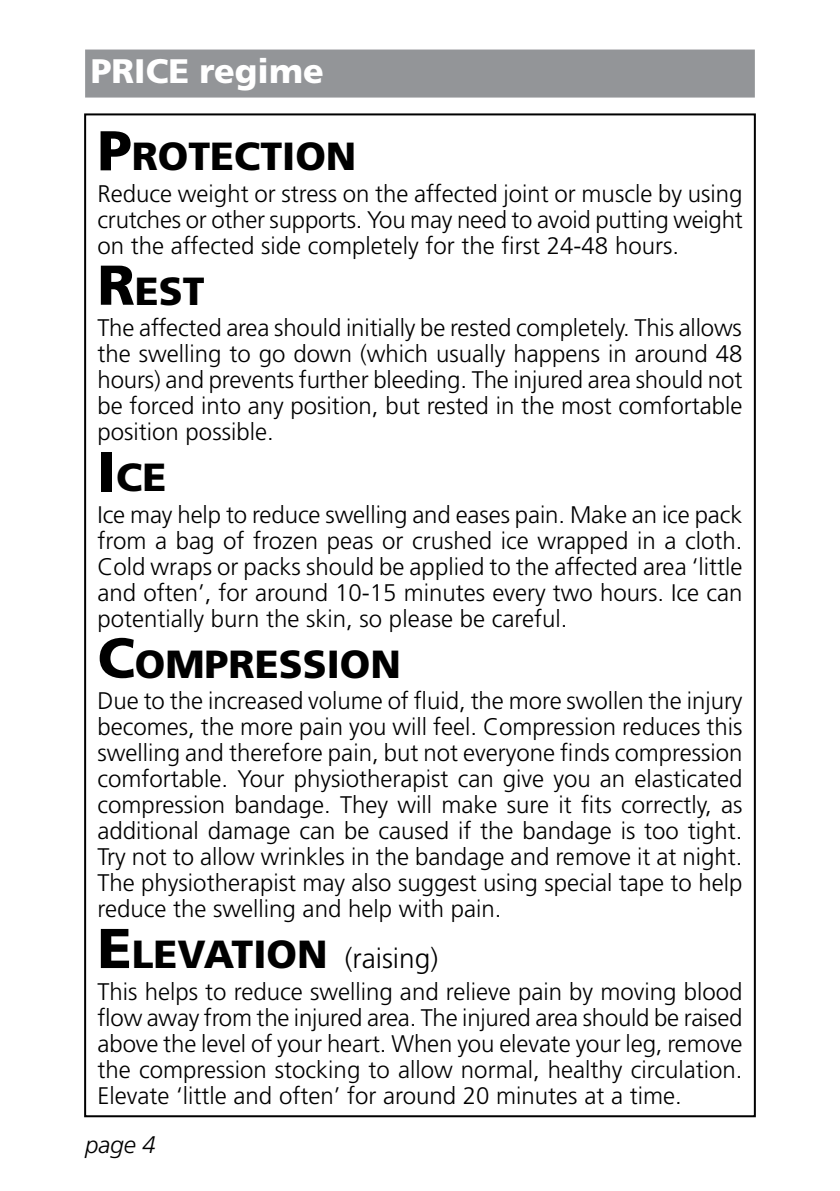
<style>
.page{position:relative;width:840px;height:1191px;background:#fff}
.page>*{position:absolute;margin:0;border:0;box-sizing:border-box;transform-origin:0 0}
.t1{font:900 39.2px "Frutiger";color:#000}
.t2{font:900 34px "Frutiger";color:#fff}
.t3{font:300 28px "Frutiger";color:#000}
.t4{font:300 24px/26px "Frutiger";color:#000;text-align:justify}
.t5{font:italic 300 24px "Frutiger";color:#000}
.s1{font-size:56px}
.s2{font-weight:900;font-size:56px}
.s3{font-weight:900;font-size:39.2px}
</style>
<div class="page">
<div style="left:85px;top:50px;width:669px;height:48px;background:#939598"></div>
<h2 class="t2" style="left:91px;top:51px;width:234px">PRICE regime</h2>
<h1 class="t1" style="left:97px;top:133px;width:260px"><span class="s1">P</span>ROTECTION</h1>
<p class="t4" style="left:97px;top:181px;width:646px">Reduce weight or stress on the affected joint or muscle by using crutches or other supports. You may need to avoid putting weight on the affected side completely for the first 24-48 hours.</p>
<h1 class="t1" style="left:97px;top:267px;width:109px"><span class="s1">R</span>EST</h1>
<p class="t4" style="left:97px;top:315px;width:646px">The affected area should initially be rested completely. This allows the swelling to go down (which usually happens in around 48 hours) and prevents further bleeding. The injured area should not be forced into any position, but rested in the most comfortable position possible.</p>
<h1 class="t1" style="left:97px;top:454px;width:70px"><span class="s1">I</span>CE</h1>
<p class="t4" style="left:97px;top:501px;width:646px">Ice may help to reduce swelling and eases pain. Make an ice pack from a bag of frozen peas or crushed ice wrapped in a cloth.<br>Cold wraps or packs should be applied to the affected area ‘little and often’, for around 10-15 minutes every two hours. Ice can potentially burn the skin, so please be careful.</p>
<h1 class="t1" style="left:97px;top:640px;width:305px"><span class="s1">C</span>OMPRESSION</h1>
<p class="t4" style="left:97px;top:688px;width:646px">Due to the increased volume of fluid, the more swollen the injury becomes, the more pain you will feel. Compression reduces this swelling and therefore pain, but not everyone finds compression comfortable. Your physiotherapist can give you an elasticated compression bandage. They will make sure it fits correctly, as additional damage can be caused if the bandage is too tight.<br>Try not to allow wrinkles in the bandage and remove it at night.<br>The physiotherapist may also suggest using special tape to help reduce the swelling and help with pain.</p>
<p class="t3" style="left:97px;top:942px;width:342px"><span class="s2">E</span><span class="s3">LEVATION</span> (raising)</p>
<p class="t4" style="left:97px;top:978px;width:646px">This helps to reduce swelling and relieve pain by moving blood flow away from the injured area. The injured area should be raised above the level of your heart. When you elevate your leg, remove the compression stocking to allow normal, healthy circulation.<br>Elevate ‘little and often’ for around 20 minutes at a time.</p>
<p class="t5" style="left:85px;top:1131px;width:72px">page 4</p>
</div>
